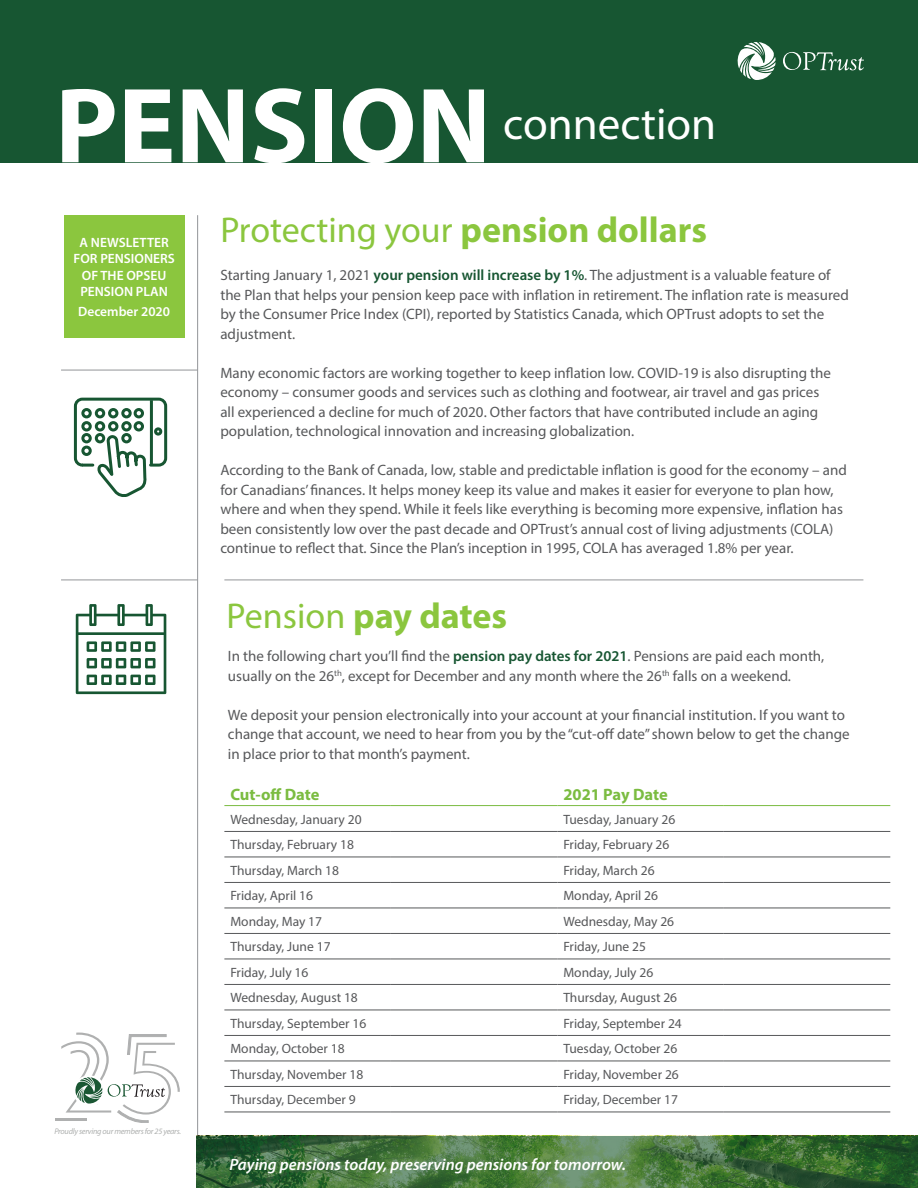
<style>
.page{position:relative;width:918px;height:1188px;background:#fff}
.page>*{position:absolute;margin:0;border:0;box-sizing:border-box;transform-origin:0 0}
.t1{font:700 108px "Myriad Pro";color:#fff}
.t2{font:45px "Myriad Pro";color:#fff}
.t3{font:36px "Myriad Pro";color:#8bc63e}
.t4{font:700 36px "Myriad Pro";color:#8bc63e}
.t5{font:italic 600 16.5px "Myriad Pro";color:#fff}
.t6{font:700 16.5px "Myriad Pro";letter-spacing:-.005em;color:#7bbc41}
.t7{font:15px/19.5px "Myriad Pro";color:#57585a}
.t8{font:13.5px "Myriad Pro";color:#57585a}
.t9{font:600 13.5px/16.5px "Myriad Pro";color:#fff;text-align:center}
.t10{font:italic 8.25px "Myriad Pro";letter-spacing:-.03em;color:#afb1b0}
.s1{font-weight:700}
.s2{font-weight:600;color:#175632}
.s3{font-weight:400}
</style>
<div class="page">
<div style="left:64px;top:215px;width:120px;height:123px;background:#8bc63e"></div>
<div style="left:0;top:0;width:918px;height:162px;background:#175632"></div>
<svg style="left:738px;top:42px;width:38px;height:38px"></svg>
<svg style="left:783px;top:52px;width:81px;height:18px"></svg>
<hr style="left:61px;top:370px;width:137px;height:1px;background:#939598">
<div style="left:74px;top:398px;width:93px;height:69px;border:3px solid #175632;border-radius:7px"></div>
<hr style="left:150px;top:400px;width:3px;height:65px;background:#175632">
<div style="left:154px;top:427px;width:8px;height:9px;border:3px solid #175632;border-radius:50%"></div>
<svg style="left:94px;top:434px;width:529px;height:754px"></svg>
<svg style="left:81px;top:408px;width:65px;height:49px"></svg>
<hr style="left:224px;top:580px;width:639px;height:1px;background:#939598">
<hr style="left:61px;top:580px;width:137px;height:1px;background:#939598">
<svg style="left:76px;top:604px;width:90px;height:90px"></svg>
<hr style="left:55px;top:1119px;width:32px;height:2px;background:#afb0b0">
<svg style="left:61px;top:1033px;width:119px;height:90px"></svg>
<hr style="left:224px;top:1112px;width:167px;height:1px;background:#57585a">
<hr style="left:391px;top:1112px;width:166px;height:1px;background:#57585a">
<hr style="left:557px;top:1112px;width:167px;height:1px;background:#57585a">
<hr style="left:724px;top:1112px;width:166px;height:1px;background:#57585a">
<hr style="left:224px;top:805px;width:167px;height:1px;background:#7bbc41">
<hr style="left:391px;top:805px;width:166px;height:1px;background:#7bbc41">
<hr style="left:557px;top:805px;width:167px;height:1px;background:#7bbc41">
<hr style="left:724px;top:805px;width:166px;height:1px;background:#7bbc41">
<hr style="left:224px;top:831px;width:167px;height:1px;background:#57585a">
<hr style="left:391px;top:831px;width:166px;height:1px;background:#57585a">
<hr style="left:557px;top:831px;width:167px;height:1px;background:#57585a">
<hr style="left:724px;top:831px;width:166px;height:1px;background:#57585a">
<hr style="left:224px;top:857px;width:167px;height:1px;background:#57585a">
<hr style="left:391px;top:857px;width:166px;height:1px;background:#57585a">
<hr style="left:557px;top:857px;width:167px;height:1px;background:#57585a">
<hr style="left:724px;top:857px;width:166px;height:1px;background:#57585a">
<hr style="left:224px;top:882px;width:167px;height:1px;background:#57585a">
<hr style="left:391px;top:882px;width:166px;height:1px;background:#57585a">
<hr style="left:557px;top:882px;width:167px;height:1px;background:#57585a">
<hr style="left:724px;top:882px;width:166px;height:1px;background:#57585a">
<hr style="left:224px;top:908px;width:167px;height:1px;background:#57585a">
<hr style="left:391px;top:908px;width:166px;height:1px;background:#57585a">
<hr style="left:557px;top:908px;width:167px;height:1px;background:#57585a">
<hr style="left:724px;top:908px;width:166px;height:1px;background:#57585a">
<hr style="left:224px;top:933px;width:167px;height:1px;background:#57585a">
<hr style="left:391px;top:933px;width:166px;height:1px;background:#57585a">
<hr style="left:557px;top:933px;width:167px;height:1px;background:#57585a">
<hr style="left:724px;top:933px;width:166px;height:1px;background:#57585a">
<hr style="left:224px;top:959px;width:167px;height:1px;background:#57585a">
<hr style="left:391px;top:959px;width:166px;height:1px;background:#57585a">
<hr style="left:557px;top:959px;width:167px;height:1px;background:#57585a">
<hr style="left:724px;top:959px;width:166px;height:1px;background:#57585a">
<hr style="left:224px;top:984px;width:167px;height:1px;background:#57585a">
<hr style="left:391px;top:984px;width:166px;height:1px;background:#57585a">
<hr style="left:557px;top:984px;width:167px;height:1px;background:#57585a">
<hr style="left:724px;top:984px;width:166px;height:1px;background:#57585a">
<hr style="left:224px;top:1010px;width:167px;height:1px;background:#57585a">
<hr style="left:391px;top:1010px;width:166px;height:1px;background:#57585a">
<hr style="left:557px;top:1010px;width:167px;height:1px;background:#57585a">
<hr style="left:724px;top:1010px;width:166px;height:1px;background:#57585a">
<hr style="left:224px;top:1035px;width:167px;height:1px;background:#57585a">
<hr style="left:391px;top:1035px;width:166px;height:1px;background:#57585a">
<hr style="left:557px;top:1035px;width:167px;height:1px;background:#57585a">
<hr style="left:724px;top:1035px;width:166px;height:1px;background:#57585a">
<hr style="left:224px;top:1061px;width:167px;height:1px;background:#57585a">
<hr style="left:391px;top:1061px;width:166px;height:1px;background:#57585a">
<hr style="left:557px;top:1061px;width:167px;height:1px;background:#57585a">
<hr style="left:724px;top:1061px;width:166px;height:1px;background:#57585a">
<hr style="left:224px;top:1086px;width:167px;height:1px;background:#57585a">
<hr style="left:391px;top:1086px;width:166px;height:1px;background:#57585a">
<hr style="left:557px;top:1086px;width:167px;height:1px;background:#57585a">
<hr style="left:724px;top:1086px;width:166px;height:1px;background:#57585a">
<svg style="left:197px;top:1136px;width:721px;height:52px;background:#43723d"></svg>
<hr style="left:197px;top:215px;width:1px;height:920px;background:#939598">
<p class="t1" style="left:55px;top:55px;width:437px">PENSION</p>
<p class="t2" style="left:503px;top:96px;width:214px">connection</p>
<p class="t9" style="left:73px;top:233px;width:103px">A NEWSLETTER<br>FOR PENSIONERS<br>OF THE OPSEU<br>PENSION PLAN</p>
<p class="t9" style="left:78px;top:303px;width:93px">December 2020</p>
<p class="t10" style="left:54px;top:1126px;width:128px">Proudly serving our members for 25 years.</p>
<p class="t3" style="left:220px;top:208px;width:488px">Protecting your <span class="s1">pension dollars</span></p>
<p class="t7" style="left:220px;top:265px;width:630px">Starting January 1, 2021 <span class="s2">your pension will increase by 1%</span>. The adjustment is a valuable feature of the Plan that helps your pension keep pace with inflation in retirement. The inflation rate is measured by the Consumer Price Index (CPI), reported by Statistics Canada, which OPTrust adopts to set the adjustment.</p>
<p class="t7" style="left:220px;top:363px;width:612px">Many economic factors are working together to keep inflation low. COVID-19 is also disrupting the economy – consumer goods and services such as clothing and footwear, air travel and gas prices all experienced a decline for much of 2020. Other factors that have contributed include an aging population, technological innovation and increasing globalization.</p>
<p class="t7" style="left:220px;top:460px;width:628px">According to the Bank of Canada, low, stable and predictable inflation is good for the economy – and for Canadians’ finances. It helps money keep its value and makes it easier for everyone to plan how, where and when they spend. While it feels like everything is becoming more expensive, inflation has been consistently low over the past decade and OPTrust’s annual cost of living adjustments (COLA) continue to reflect that. Since the Plan’s inception in 1995, COLA has averaged 1.8% per year.</p>
<p class="t4" style="left:227px;top:592px;width:282px"><span class="s3">Pension</span> pay dates</p>
<p class="t7" style="left:228px;top:646px;width:598px">In the following chart you’ll find the <span class="s2">pension pay dates for 2021</span>. Pensions are paid each month, usually on the 26<sup>th</sup>, except for December and any month where the 26<sup>th</sup> falls on a weekend.</p>
<p class="t7" style="left:228px;top:705px;width:623px">We deposit your pension electronically into your account at your financial institution. If you want to change that account, we need to hear from you by the “cut-off date” shown below to get the change in place prior to that month’s payment.</p>
<p class="t6" style="left:230px;top:783px;width:91px">Cut-off Date</p>
<p class="t6" style="left:563px;top:783px;width:106px">2021 Pay Date</p>
<p class="t8" style="left:230px;top:811px;width:133px">Wednesday, January 20</p>
<p class="t8" style="left:563px;top:811px;width:113px">Tuesday, January 26</p>
<p class="t8" style="left:230px;top:836px;width:125px">Thursday, February 18</p>
<p class="t8" style="left:563px;top:836px;width:108px">Friday, February 26</p>
<p class="t8" style="left:230px;top:862px;width:110px">Thursday, March 18</p>
<p class="t8" style="left:563px;top:862px;width:93px">Friday, March 26</p>
<p class="t8" style="left:230px;top:887px;width:84px">Friday, April 16</p>
<p class="t8" style="left:563px;top:887px;width:96px">Monday, April 26</p>
<p class="t8" style="left:230px;top:913px;width:93px">Monday, May 17</p>
<p class="t8" style="left:563px;top:913px;width:112px">Wednesday, May 26</p>
<p class="t8" style="left:230px;top:938px;width:102px">Thursday, June 17</p>
<p class="t8" style="left:563px;top:938px;width:84px">Friday, June 25</p>
<p class="t8" style="left:230px;top:964px;width:80px">Friday, July 16</p>
<p class="t8" style="left:563px;top:964px;width:92px">Monday, July 26</p>
<p class="t8" style="left:230px;top:989px;width:129px">Wednesday, August 18</p>
<p class="t8" style="left:563px;top:989px;width:115px">Thursday, August 26</p>
<p class="t8" style="left:230px;top:1015px;width:137px">Thursday, September 16</p>
<p class="t8" style="left:563px;top:1015px;width:120px">Friday, September 24</p>
<p class="t8" style="left:230px;top:1040px;width:116px">Monday, October 18</p>
<p class="t8" style="left:563px;top:1040px;width:116px">Tuesday, October 26</p>
<p class="t8" style="left:230px;top:1066px;width:134px">Thursday, November 18</p>
<p class="t8" style="left:563px;top:1066px;width:117px">Friday, November 26</p>
<p class="t8" style="left:230px;top:1091px;width:127px">Thursday, December 9</p>
<p class="t8" style="left:563px;top:1091px;width:116px">Friday, December 17</p>
<p class="t5" style="left:229px;top:1154px;width:398px">Paying pensions today, preserving pensions for tomorrow.</p>
</div>
